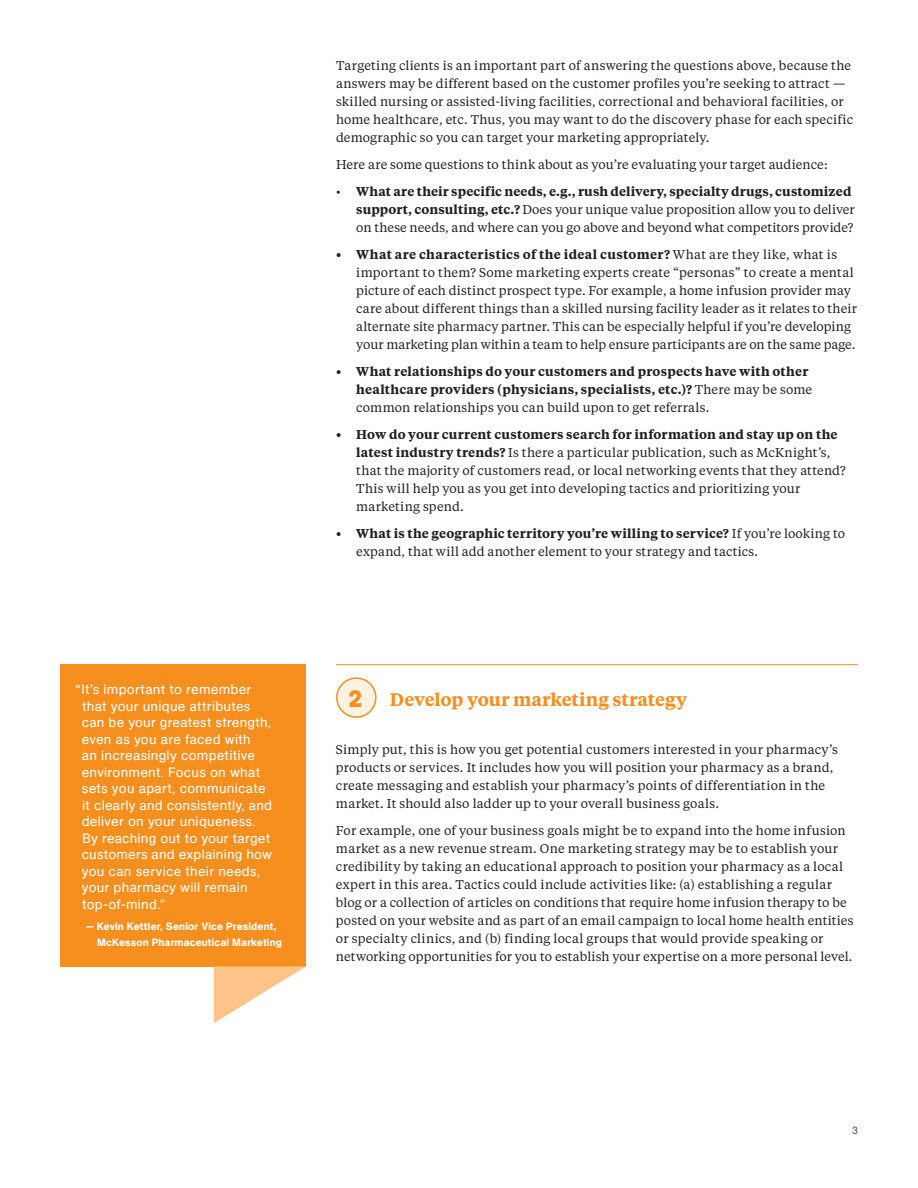
<style>
.page{position:relative;width:918px;height:1188px;background:#fff}
.page>*{position:absolute;margin:0;border:0;box-sizing:border-box;transform-origin:0 0}
.t1{font:700 24px "AG Book Pro";color:#f68f1e}
.t2{font:600 18px "Tiempos Text";letter-spacing:-.005em;color:#f68f1e}
.t3{font:13.5px/16.5px "AG Book Pro";letter-spacing:.02em;color:#fff}
.t4{font:12.75px/18px "Tiempos Text";letter-spacing:.015em;color:#231f20}
.t5{font:12.75px/18px "Tiempos Text";letter-spacing:-.005em;color:#231f20}
.t6{font:600 12.75px/18px "Tiempos Text";letter-spacing:.015em;color:#231f20}
.t7{font:500 10.5px/16.5px "AG Book Pro";letter-spacing:.02em;color:#fff}
.t8{font:300 10.5px "AG Book Pro";color:#231f20}
.s1{font-weight:600}
.s2{font-weight:400}
</style>
<div class="page">
<hr style="left:336px;top:664px;width:522px;height:1px;background:#f68f1e">
<div style="left:337px;top:678px;width:39px;height:39px;background:#fef2e3;border-radius:50%"></div>
<div style="left:336px;top:677px;width:41px;height:41px;border:2px solid #f68f1e;border-radius:50%"></div>
<div style="left:60px;top:664px;width:246px;height:302px;background:#f68f1e"></div>
<svg style="left:214px;top:966px;width:92px;height:57px"></svg>
<p class="t3" style="left:82px;top:681px;width:192px;text-indent:-6px">“It’s important to remember that your unique attributes can be your greatest strength, even as you are faced with<br>an increasingly competitive environment. Focus on what sets you apart, communicate it clearly and consistently, and deliver on your uniqueness.<br>By reaching out to your target customers and explaining how you can service their needs, your pharmacy will remain top-of-mind.”</p>
<p class="t7" style="left:97px;top:918px;width:186px;text-indent:-11px">— Kevin Kettler, Senior Vice President,<br>McKesson Pharmaceutical Marketing</p>
<p class="t4" style="left:336px;top:56px;width:519px">Targeting clients is an important part of answering the questions above, because the answers may be different based on the customer profiles you’re seeking to attract — skilled nursing or assisted-living facilities, correctional and behavioral facilities, or home healthcare, etc. Thus, you may want to do the discovery phase for each specific demographic so you can target your marketing appropriately.</p>
<p class="t4" style="left:336px;top:155px;width:493px">Here are some questions to think about as you’re evaluating your target audience:</p>
<p class="t5" style="left:356px;top:182px;width:500px;text-indent:-20px">• <span class="s1">What are their specific needs, e.g., rush delivery, specialty drugs, customized support, consulting, etc.?</span> Does your unique value proposition allow you to deliver on these needs, and where can you go above and beyond what competitors provide?</p>
<p class="t4" style="left:356px;top:245px;width:502px;text-indent:-20px"><span class="s1">• What are characteristics of the ideal customer?</span> What are they like, what is important to them? Some marketing experts create “personas” to create a mental picture of each distinct prospect type. For example, a home infusion provider may care about different things than a skilled nursing facility leader as it relates to their alternate site pharmacy partner. This can be especially helpful if you’re developing your marketing plan within a team to help ensure participants are on the same page.</p>
<p class="t6" style="left:356px;top:362px;width:457px;text-indent:-20px">• What relationships do your customers and prospects have with other healthcare providers (physicians, specialists, etc.)? <span class="s2">There may be some common relationships you can build upon to get referrals.</span></p>
<p class="t4" style="left:356px;top:425px;width:491px;text-indent:-20px"><span class="s1">• How do your current customers search for information and stay up on the latest industry trends?</span> Is there a particular publication, such as McKnight’s, that the majority of customers read, or local networking events that they attend?<br>This will help you as you get into developing tactics and prioritizing your marketing spend.</p>
<p class="t4" style="left:356px;top:524px;width:490px;text-indent:-20px"><span class="s1">• What is the geographic territory you’re willing to service?</span> If you’re looking to expand, that will add another element to your strategy and tactics.</p>
<h1 class="t1" style="left:348px;top:683px;width:16px">2</h1>
<h2 class="t2" style="left:390px;top:687px;width:299px">Develop your marketing strategy</h2>
<p class="t4" style="left:336px;top:740px;width:504px">Simply put, this is how you get potential customers interested in your pharmacy’s products or services. It includes how you will position your pharmacy as a brand, create messaging and establish your pharmacy’s points of differentiation in the market. It should also ladder up to your overall business goals.</p>
<p class="t4" style="left:336px;top:821px;width:519px">For example, one of your business goals might be to expand into the home infusion market as a new revenue stream. One marketing strategy may be to establish your credibility by taking an educational approach to position your pharmacy as a local expert in this area. Tactics could include activities like: (a) establishing a regular blog or a collection of articles on conditions that require home infusion therapy to be posted on your website and as part of an email campaign to local home health entities or specialty clinics, and (b) finding local groups that would provide speaking or networking opportunities for you to establish your expertise on a more personal level.</p>
<p class="t8" style="left:852px;top:1124px;width:7px">3</p>
</div>
